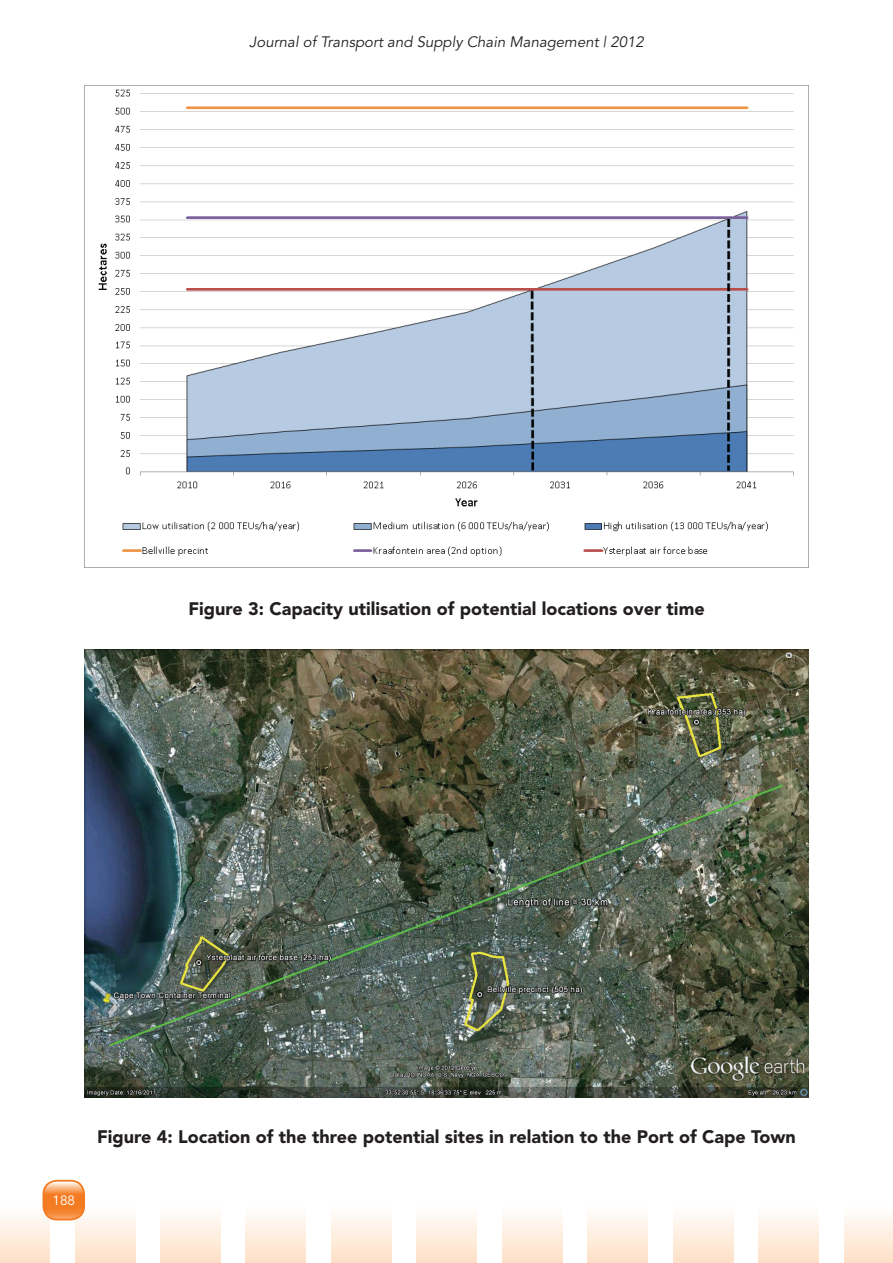
<style>
.page{position:relative;width:893px;height:1263px;background:#fff}
.page>*{position:absolute;margin:0;border:0;box-sizing:border-box;transform-origin:0 0}
.t1{font:900 18px "Avenir";color:#231f20}
.t2{font:italic 15px "Avenir";color:#231f20}
.t3{font:13.5px "Avenir";color:#fff}
</style>
<div class="page">
<div style="left:75px;top:1205px;width:60px;height:58px;background:linear-gradient(to bottom,#feffff,#fee0c7)"></div>
<div style="left:0;top:1205px;width:50px;height:58px;background:linear-gradient(to bottom,#fefffe,#fee1c8)"></div>
<div style="left:161px;top:1205px;width:59px;height:58px;background:linear-gradient(to bottom,#feffff,#fee0c7)"></div>
<div style="left:246px;top:1205px;width:60px;height:58px;background:linear-gradient(to bottom,#feffff,#fee0c7)"></div>
<div style="left:331px;top:1205px;width:60px;height:58px;background:linear-gradient(to bottom,#feffff,#fee0c7)"></div>
<div style="left:417px;top:1205px;width:60px;height:58px;background:linear-gradient(to bottom,#feffff,#fee0c7)"></div>
<div style="left:502px;top:1205px;width:60px;height:58px;background:linear-gradient(to bottom,#feffff,#fee0c7)"></div>
<div style="left:588px;top:1205px;width:60px;height:58px;background:linear-gradient(to bottom,#feffff,#fee0c7)"></div>
<div style="left:673px;top:1205px;width:60px;height:58px;background:linear-gradient(to bottom,#feffff,#fee0c7)"></div>
<div style="left:759px;top:1205px;width:60px;height:58px;background:linear-gradient(to bottom,#feffff,#fee0c7)"></div>
<div style="left:844px;top:1205px;width:49px;height:58px;background:linear-gradient(to bottom,#feffff,#fee0c7)"></div>
<svg style="left:43px;top:1181px;width:41px;height:38px"></svg>
<div style="left:43px;top:1180px;width:42px;height:40px;border:2px solid #f47b21;border-radius:14px"></div>
<img style="left:84px;top:85px;width:725px;height:482px">
<img style="left:84px;top:649px;width:725px;height:448px">
<p class="t2" style="left:249px;top:33px;width:396px">Journal of Transport and Supply Chain Management | 2012</p>
<p class="t1" style="left:188px;top:598px;width:518px">Figure 3: Capacity utilisation of potential locations over time</p>
<p class="t3" style="left:53px;top:1193px;width:24px">188</p>
<p class="t1" style="left:97px;top:1126px;width:700px">Figure 4: Location of the three potential sites in relation to the Port of Cape Town</p>
</div>
